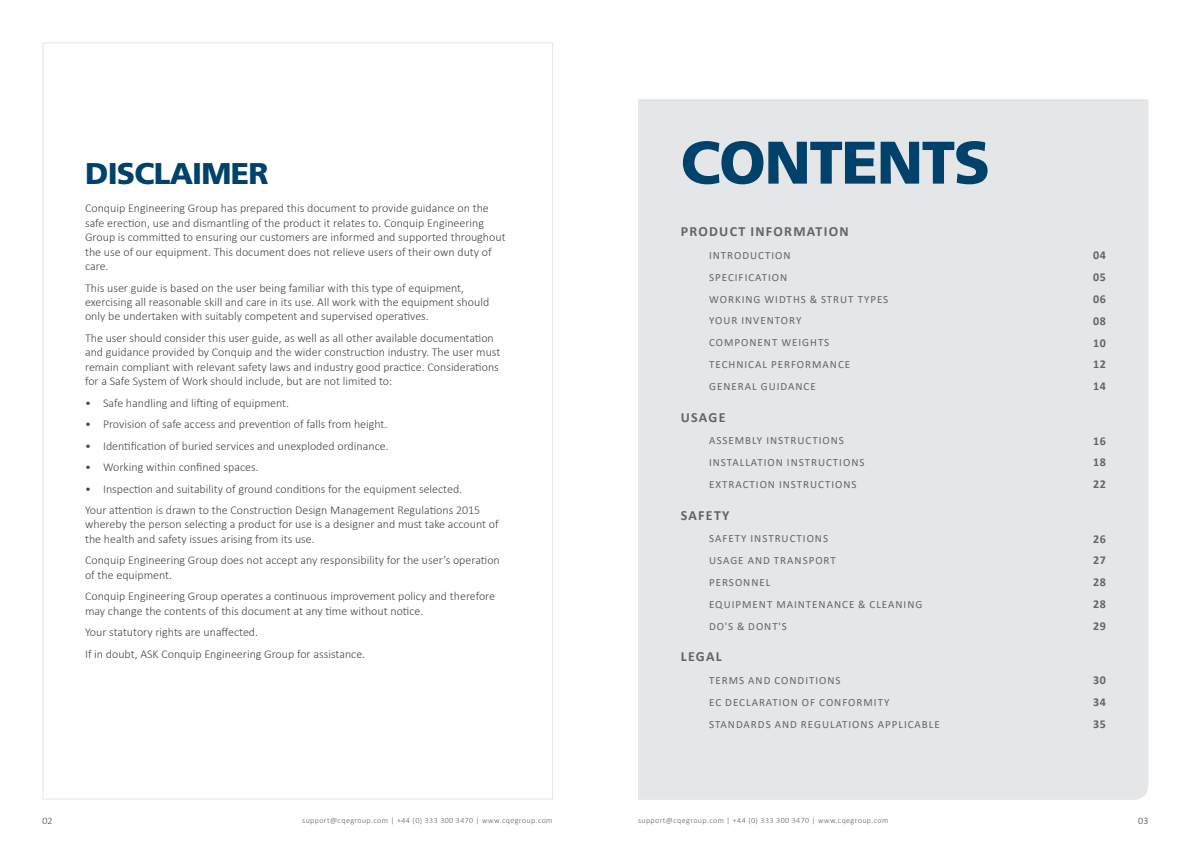
<style>
.page{position:relative;width:1191px;height:842px;background:#fff}
.page>*{position:absolute;margin:0;border:0;box-sizing:border-box;transform-origin:0 0}
.t1{font:900 60px "Frutiger LT Std";letter-spacing:-.025em;color:#00426b}
.t2{font:900 30px "Frutiger LT Std";letter-spacing:-.025em;color:#00426b}
.t3{font:700 14px "Calibri";letter-spacing:.09em;color:#636469}
.t4{font:300 12px/14.4px "Calibri";color:#43464b}
.t5{font:700 12px "Calibri";letter-spacing:.05em;color:#636469}
.t6{font:11px "Calibri";letter-spacing:.09em;color:#636469}
.t7{font:300 10px "Calibri";color:#43464b}
.t8{font:300 8px "Calibri";letter-spacing:.05em;color:#636469}
</style>
<div class="page">
<div style="left:638px;top:99px;width:510px;height:701px;background:#e5e6e7"></div>
<h2 class="t2" style="left:85px;top:155px;width:185px">DISCLAIMER</h2>
<p class="t4" style="left:85px;top:201px;width:422px">Conquip Engineering Group has prepared this document to provide guidance on the safe erection, use and dismantling of the product it relates to. Conquip Engineering Group is committed to ensuring our customers are informed and supported throughout the use of our equipment. This document does not relieve users of their own duty of care.</p>
<p class="t4" style="left:85px;top:280px;width:406px">This user guide is based on the user being familiar with this type of equipment, exercising all reasonable skill and care in its use. All work with the equipment should only be undertaken with suitably competent and supervised operatives.</p>
<p class="t4" style="left:85px;top:331px;width:417px">The user should consider this user guide, as well as all other available documentation and guidance provided by Conquip and the wider construction industry. The user must remain compliant with relevant safety laws and industry good practice. Considerations for a Safe System of Work should include, but are not limited to:</p>
<p class="t4" style="left:85px;top:395px;width:205px">• Safe handling and lifting of equipment.</p>
<p class="t4" style="left:85px;top:417px;width:304px">• Provision of safe access and prevention of falls from height.</p>
<p class="t4" style="left:85px;top:438px;width:305px">• Identification of buried services and unexploded ordinance.</p>
<p class="t4" style="left:85px;top:460px;width:175px">• Working within confined spaces.</p>
<p class="t4" style="left:85px;top:478px;width:397px;line-height:21.5px">• Inspection and suitability of ground conditions for the equipment selected.<br>Your attention is drawn to the Construction Design Management Regulations 2015</p>
<p class="t4" style="left:85px;top:517px;width:415px">whereby the person selecting a product for use is a designer and must take account of the health and safety issues arising from its use.</p>
<p class="t4" style="left:85px;top:553px;width:416px">Conquip Engineering Group does not accept any responsibility for the user’s operation of the equipment.</p>
<p class="t4" style="left:85px;top:589px;width:411px">Conquip Engineering Group operates a continuous improvement policy and therefore may change the contents of this document at any time without notice.</p>
<p class="t4" style="left:85px;top:621px;width:282px;line-height:21.5px">Your statutory rights are unaffected.<br>If in doubt, ASK Conquip Engineering Group for assistance.</p>
<h1 class="t1" style="left:680px;top:126px;width:311px">CONTENTS</h1>
<p class="t3" style="left:681px;top:222px;width:169px">PRODUCT INFORMATION</p>
<p class="t6" style="left:709px;top:248px;width:83px">INTRODUCTION</p>
<p class="t5" style="left:1093px;top:247px;width:14px">04</p>
<p class="t6" style="left:709px;top:270px;width:80px">SPECIFICATION</p>
<p class="t5" style="left:1093px;top:269px;width:14px">05</p>
<p class="t6" style="left:709px;top:291px;width:181px">WORKING WIDTHS &amp; STRUT TYPES</p>
<p class="t5" style="left:1093px;top:290px;width:14px">06</p>
<p class="t6" style="left:709px;top:313px;width:94px">YOUR INVENTORY</p>
<p class="t5" style="left:1093px;top:312px;width:14px">08</p>
<p class="t6" style="left:709px;top:335px;width:122px">COMPONENT WEIGHTS</p>
<p class="t5" style="left:1093px;top:334px;width:14px">10</p>
<p class="t6" style="left:709px;top:357px;width:143px">TECHNICAL PERFORMANCE</p>
<p class="t5" style="left:1093px;top:356px;width:14px">12</p>
<p class="t6" style="left:709px;top:378px;width:108px">GENERAL GUIDANCE</p>
<p class="t5" style="left:1093px;top:378px;width:14px">14</p>
<p class="t3" style="left:681px;top:407px;width:46px">USAGE</p>
<p class="t6" style="left:709px;top:433px;width:136px">ASSEMBLY INSTRUCTIONS</p>
<p class="t5" style="left:1093px;top:432px;width:14px">16</p>
<p class="t6" style="left:709px;top:455px;width:157px">INSTALLATION INSTRUCTIONS</p>
<p class="t5" style="left:1093px;top:454px;width:14px">18</p>
<p class="t6" style="left:709px;top:477px;width:149px">EXTRACTION INSTRUCTIONS</p>
<p class="t5" style="left:1093px;top:476px;width:14px">22</p>
<p class="t3" style="left:681px;top:505px;width:50px">SAFETY</p>
<p class="t6" style="left:709px;top:531px;width:120px">SAFETY INSTRUCTIONS</p>
<p class="t5" style="left:1093px;top:530px;width:14px">26</p>
<p class="t6" style="left:709px;top:553px;width:128px">USAGE AND TRANSPORT</p>
<p class="t5" style="left:1093px;top:552px;width:14px">27</p>
<p class="t6" style="left:709px;top:575px;width:63px">PERSONNEL</p>
<p class="t5" style="left:1093px;top:574px;width:14px">28</p>
<p class="t6" style="left:709px;top:596px;width:215px">EQUIPMENT MAINTENANCE &amp; CLEANING</p>
<p class="t5" style="left:1093px;top:596px;width:14px">28</p>
<p class="t6" style="left:709px;top:618px;width:79px">DO'S &amp; DONT'S</p>
<p class="t5" style="left:1093px;top:617px;width:14px">29</p>
<p class="t3" style="left:681px;top:647px;width:42px">LEGAL</p>
<p class="t6" style="left:709px;top:673px;width:133px">TERMS AND CONDITIONS</p>
<p class="t5" style="left:1093px;top:672px;width:14px">30</p>
<p class="t6" style="left:709px;top:694px;width:182px">EC DECLARATION OF CONFORMITY</p>
<p class="t5" style="left:1093px;top:694px;width:14px">34</p>
<p class="t6" style="left:709px;top:716px;width:232px">STANDARDS AND REGULATIONS APPLICABLE</p>
<p class="t5" style="left:1093px;top:715px;width:14px">35</p>
<p class="t7" style="left:43px;top:814px;width:12px">02</p>
<p class="t8" style="left:302px;top:816px;width:252px">support@cqegroup.com | +44 (0) 333 300 3470 | www.cqegroup.com</p>
<p class="t8" style="left:638px;top:816px;width:252px">support@cqegroup.com | +44 (0) 333 300 3470 | www.cqegroup.com</p>
<p class="t7" style="left:1138px;top:814px;width:12px">03</p>
</div>
